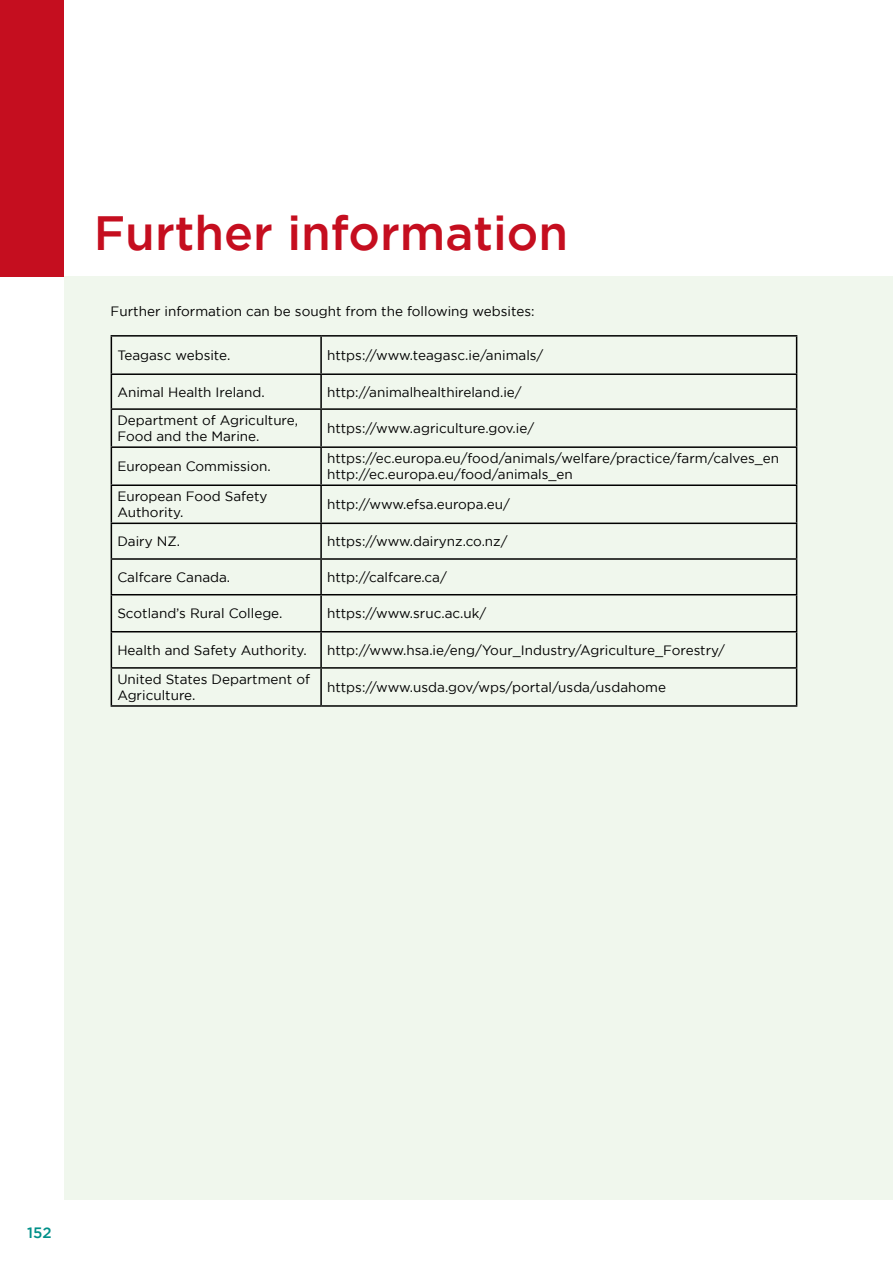
<style>
.page{position:relative;width:893px;height:1262px;background:#fff}
.page>*{position:absolute;margin:0;border:0;box-sizing:border-box;transform-origin:0 0}
.t1{font:500 48px "Gotham";color:#c50e1f}
.t2{font:500 15px "Gotham";color:#009089}
.t3{font:13.5px/16.2px "Gotham";color:#000}
</style>
<div class="page">
<div style="left:64px;top:276px;width:829px;height:923px;background:#f0f7ed"></div>
<div style="left:0;top:0;width:64px;height:276px;background:#c50e1f"></div>
<hr style="left:111px;top:335px;width:210px;height:1px;background:#000">
<hr style="left:111px;top:336px;width:1px;height:37px;background:#000">
<hr style="left:321px;top:335px;width:476px;height:1px;background:#000">
<hr style="left:320px;top:336px;width:2px;height:37px;background:#000">
<hr style="left:796px;top:336px;width:1px;height:37px;background:#000">
<hr style="left:111px;top:373px;width:210px;height:2px;background:#000">
<hr style="left:111px;top:375px;width:1px;height:33px;background:#000">
<hr style="left:321px;top:373px;width:476px;height:2px;background:#000">
<hr style="left:320px;top:375px;width:2px;height:33px;background:#000">
<hr style="left:796px;top:375px;width:1px;height:33px;background:#000">
<hr style="left:111px;top:408px;width:210px;height:2px;background:#000">
<hr style="left:111px;top:410px;width:1px;height:36px;background:#000">
<hr style="left:321px;top:408px;width:476px;height:2px;background:#000">
<hr style="left:320px;top:410px;width:2px;height:36px;background:#000">
<hr style="left:796px;top:410px;width:1px;height:36px;background:#000">
<hr style="left:111px;top:446px;width:210px;height:2px;background:#000">
<hr style="left:111px;top:448px;width:1px;height:36px;background:#000">
<hr style="left:321px;top:446px;width:476px;height:2px;background:#000">
<hr style="left:320px;top:448px;width:2px;height:36px;background:#000">
<hr style="left:796px;top:448px;width:1px;height:36px;background:#000">
<hr style="left:111px;top:484px;width:210px;height:2px;background:#000">
<hr style="left:111px;top:486px;width:1px;height:36px;background:#000">
<hr style="left:321px;top:484px;width:476px;height:2px;background:#000">
<hr style="left:320px;top:486px;width:2px;height:36px;background:#000">
<hr style="left:796px;top:486px;width:1px;height:36px;background:#000">
<hr style="left:111px;top:522px;width:210px;height:2px;background:#000">
<hr style="left:111px;top:524px;width:1px;height:34px;background:#000">
<hr style="left:321px;top:522px;width:476px;height:2px;background:#000">
<hr style="left:320px;top:524px;width:2px;height:34px;background:#000">
<hr style="left:796px;top:524px;width:1px;height:34px;background:#000">
<hr style="left:111px;top:558px;width:210px;height:1px;background:#000">
<hr style="left:111px;top:559px;width:1px;height:35px;background:#000">
<hr style="left:321px;top:558px;width:476px;height:1px;background:#000">
<hr style="left:320px;top:559px;width:2px;height:35px;background:#000">
<hr style="left:796px;top:559px;width:1px;height:35px;background:#000">
<hr style="left:111px;top:594px;width:210px;height:1px;background:#000">
<hr style="left:111px;top:595px;width:1px;height:36px;background:#000">
<hr style="left:321px;top:594px;width:476px;height:1px;background:#000">
<hr style="left:320px;top:595px;width:2px;height:36px;background:#000">
<hr style="left:796px;top:595px;width:1px;height:36px;background:#000">
<hr style="left:111px;top:631px;width:210px;height:1px;background:#000">
<hr style="left:111px;top:632px;width:1px;height:35px;background:#000">
<hr style="left:321px;top:631px;width:476px;height:1px;background:#000">
<hr style="left:320px;top:632px;width:2px;height:35px;background:#000">
<hr style="left:796px;top:632px;width:1px;height:35px;background:#000">
<hr style="left:111px;top:667px;width:210px;height:1px;background:#000">
<hr style="left:111px;top:668px;width:1px;height:37px;background:#000">
<hr style="left:321px;top:667px;width:476px;height:1px;background:#000">
<hr style="left:320px;top:668px;width:2px;height:37px;background:#000">
<hr style="left:796px;top:668px;width:1px;height:37px;background:#000">
<hr style="left:111px;top:705px;width:210px;height:1px;background:#000">
<hr style="left:321px;top:705px;width:476px;height:1px;background:#000">
<h1 class="t1" style="left:94px;top:205px;width:476px">Further information</h1>
<p class="t3" style="left:111px;top:303px;width:425px">Further information can be sought from the following websites:</p>
<p class="t3" style="left:117px;top:347px;width:115px">Teagasc website.</p>
<p class="t3" style="left:327px;top:347px;width:218px">https://www.teagasc.ie/animals/</p>
<p class="t3" style="left:117px;top:383px;width:149px">Animal Health Ireland.</p>
<p class="t3" style="left:327px;top:383px;width:196px">http://animalhealthireland.ie/</p>
<p class="t3" style="left:117px;top:412px;width:182px">Department of Agriculture,<br>Food and the Marine.</p>
<p class="t3" style="left:327px;top:420px;width:209px">https://www.agriculture.gov.ie/</p>
<p class="t3" style="left:117px;top:458px;width:155px">European Commission.</p>
<p class="t3" style="left:327px;top:450px;width:454px">https://ec.europa.eu/food/animals/welfare/practice/farm/calves_en http://ec.europa.eu/food/animals_en</p>
<p class="t3" style="left:117px;top:488px;width:152px">European Food Safety<br>Authority.</p>
<p class="t3" style="left:327px;top:496px;width:184px">http://www.efsa.europa.eu/</p>
<p class="t3" style="left:117px;top:533px;width:64px">Dairy NZ.</p>
<p class="t3" style="left:327px;top:533px;width:182px">https://www.dairynz.co.nz/</p>
<p class="t3" style="left:117px;top:568px;width:114px">Calfcare Canada.</p>
<p class="t3" style="left:327px;top:568px;width:121px">http://calfcare.ca/</p>
<p class="t3" style="left:117px;top:605px;width:167px">Scotland’s Rural College.</p>
<p class="t3" style="left:327px;top:605px;width:161px">https://www.sruc.ac.uk/</p>
<p class="t3" style="left:117px;top:641px;width:191px">Health and Safety Authority.</p>
<p class="t3" style="left:327px;top:641px;width:399px">http://www.hsa.ie/eng/Your_Industry/Agriculture_Forestry/</p>
<p class="t3" style="left:117px;top:670px;width:194px">United States Department of<br>Agriculture.</p>
<p class="t3" style="left:327px;top:678px;width:340px">https://www.usda.gov/wps/portal/usda/usdahome</p>
<p class="t2" style="left:27px;top:1224px;width:26px">152</p>
</div>
